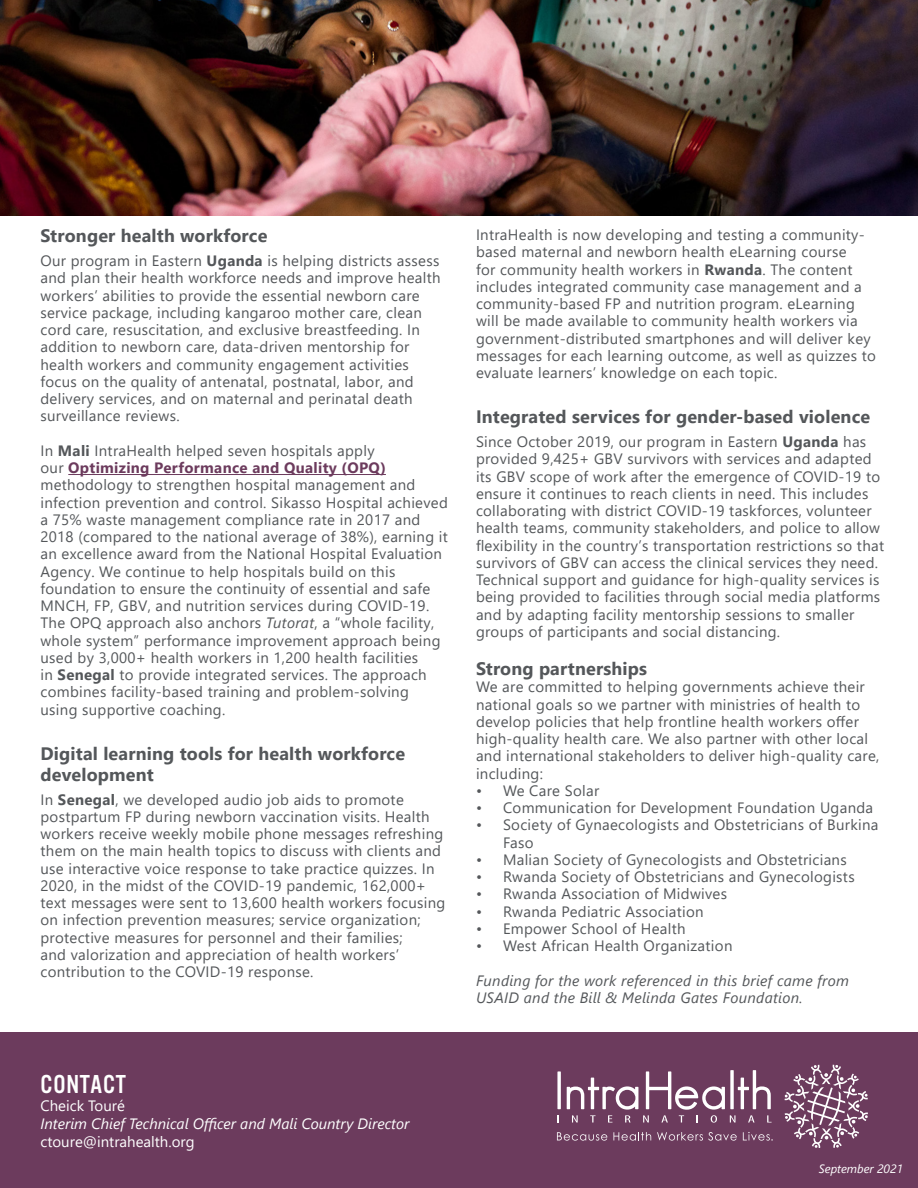
<style>
.page{position:relative;width:918px;height:1188px;background:#fff}
.page>*{position:absolute;margin:0;border:0;box-sizing:border-box;transform-origin:0 0}
.t1{font:27px "Alternate Got No 3 D";letter-spacing:.03em;color:#fff}
.subhead_2{font:700 18px/21px "Segoe UI";letter-spacing:.01em;color:#54575a}
.body_copy{font:700 18px "Segoe UI";letter-spacing:.01em;color:#54575a}
.body_copy-2{font:15px/17.2px "Segoe UI";letter-spacing:.02em;color:#54575a}
.body_copy-3{font:italic 15px/17.2px "Segoe UI";letter-spacing:.02em;color:#54575a}
.t2{font:italic 15px "Segoe UI";color:#fff}
.t3{font:15px "Segoe UI";color:#fff}
.t4{font:italic 12px "Segoe UI";color:#fff}
.s1{font-weight:700}
.s2{font-weight:700;color:#6c3b5d}
.s3{font-style:italic}
</style>
<div class="page">
<hr style="left:68px;top:474px;width:318px;height:1px;background:#6c3b5d">
<div style="left:0;top:1032px;width:918px;height:156px;background:#6c3b5d"></div>
<svg style="left:557px;top:1071px;width:4px;height:38px"></svg>
<svg style="left:557px;top:1115px;width:2px;height:8px"></svg>
<svg style="left:567px;top:1070px;width:205px;height:53px"></svg>
<svg style="left:557px;top:1132px;width:50px;height:9px"></svg>
<svg style="left:613px;top:1132px;width:38px;height:9px"></svg>
<svg style="left:657px;top:1132px;width:80px;height:9px"></svg>
<svg style="left:743px;top:1132px;width:30px;height:9px"></svg>
<svg style="left:785px;top:1065px;width:83px;height:83px"></svg>
<img style="left:0;top:0;width:918px;height:215px">
<p class="subhead_2" style="left:40px;top:224px;width:228px">Stronger health workforce</p>
<p class="body_copy-2" style="left:40px;top:251px;width:402px">Our program in Eastern <span class="s1">Uganda</span> is helping districts assess and plan their health workforce needs and improve health workers’ abilities to provide the essential newborn care service package, including kangaroo mother care, clean cord care, resuscitation, and exclusive breastfeeding. In addition to newborn care, data-driven mentorship for health workers and community engagement activities focus on the quality of antenatal, postnatal, labor, and delivery services, and on maternal and perinatal death surveillance reviews.</p>
<p class="body_copy-2" style="left:40px;top:441px;width:409px">In <span class="s1">Mali</span> IntraHealth helped seven hospitals apply<br>our <span class="s2">Optimizing Performance and Quality (OPQ) </span>methodology to strengthen hospital management and infection prevention and control. Sikasso Hospital achieved a 75% waste management compliance rate in 2017 and 2018 (compared to the national average of 38%), earning it an excellence award from the National Hospital Evaluation Agency. We continue to help hospitals build on this foundation to ensure the continuity of essential and safe MNCH, FP, GBV, and nutrition services during COVID-19.<br>The OPQ approach also anchors <span class="s3">Tutorat</span>, a “whole facility, whole system” performance improvement approach being used by 3,000+ health workers in 1,200 health facilities<br>in <span class="s1">Senegal</span> to provide integrated services. The approach combines facility-based training and problem-solving using supportive coaching.</p>
<p class="subhead_2" style="left:40px;top:741px;width:366px">Digital learning tools for health workforce development</p>
<p class="body_copy-2" style="left:40px;top:789px;width:406px">In <span class="s1">Senegal</span>, we developed audio job aids to promote postpartum FP during newborn vaccination visits. Health workers receive weekly mobile phone messages refreshing them on the main health topics to discuss with clients and use interactive voice response to take practice quizzes. In 2020, in the midst of the COVID-19 pandemic, 162,000+ text messages were sent to 13,600 health workers focusing on infection prevention measures; service organization; protective measures for personnel and their families;<br>and valorization and appreciation of health workers’ contribution to the COVID-19 response.</p>
<p class="body_copy-2" style="left:476px;top:225px;width:401px">IntraHealth is now developing and testing a community&shy;based maternal and newborn health eLearning course<br>for community health workers in <span class="s1">Rwanda</span>. The content includes integrated community case management and a community-based FP and nutrition program. eLearning will be made available to community health workers via government-distributed smartphones and will deliver key messages for each learning outcome, as well as quizzes to evaluate learners’ knowledge on each topic.</p>
<p class="subhead_2" style="left:476px;top:405px;width:396px">Integrated services for gender-based violence</p>
<p class="body_copy-2" style="left:476px;top:432px;width:410px">Since October 2019, our program in Eastern <span class="s1">Uganda</span> has provided 9,425+ GBV survivors with services and adapted its GBV scope of work after the emergence of COVID-19 to ensure it continues to reach clients in need. This includes collaborating with district COVID-19 taskforces, volunteer health teams, community stakeholders, and police to allow flexibility in the country’s transportation restrictions so that survivors of GBV can access the clinical services they need.<br>Technical support and guidance for high-quality services is being provided to facilities through social media platforms and by adapting facility mentorship sessions to smaller groups of participants and social distancing.</p>
<p class="body_copy" style="left:476px;top:652px;width:173px">Strong partnerships</p>
<p class="body_copy-2" style="left:476px;top:677px;width:405px">We are committed to helping governments achieve their national goals so we partner with ministries of health to develop policies that help frontline health workers offer high-quality health care. We also partner with other local and international stakeholders to deliver high-quality care, including:</p>
<p class="body_copy-2" style="left:476px;top:781px;width:125px">• We Care Solar</p>
<p class="body_copy-2" style="left:476px;top:798px;width:399px">• Communication for Development Foundation Uganda</p>
<p class="body_copy-2" style="left:503px;top:815px;width:377px;text-indent:-27px">• Society of Gynaecologists and Obstetricians of Burkina<br>Faso</p>
<p class="body_copy-2" style="left:476px;top:850px;width:372px">• Malian Society of Gynecologists and Obstetricians</p>
<p class="body_copy-2" style="left:476px;top:867px;width:380px">• Rwanda Society of Obstetricians and Gynecologists</p>
<p class="body_copy-2" style="left:476px;top:884px;width:253px">• Rwanda Association of Midwives</p>
<p class="body_copy-2" style="left:476px;top:901px;width:229px">• Rwanda Pediatric Association</p>
<p class="body_copy-2" style="left:476px;top:919px;width:211px">• Empower School of Health</p>
<p class="body_copy-2" style="left:476px;top:936px;width:258px">• West African Health Organization</p>
<p class="body_copy-3" style="left:476px;top:969px;width:374px">Funding for the work referenced in this brief came from<br>USAID and the Bill &amp; Melinda Gates Foundation.</p>
<p class="t1" style="left:40px;top:1070px;width:87px">CONTACT</p>
<p class="t3" style="left:40px;top:1092px;width:86px">Cheick Touré</p>
<p class="t2" style="left:40px;top:1110px;width:370px">Interim Chief Technical Officer and Mali Country Director</p>
<p class="t3" style="left:40px;top:1128px;width:156px">ctoure@intrahealth.org</p>
<p class="t4" style="left:819px;top:1157px;width:86px">September 2021</p>
</div>
